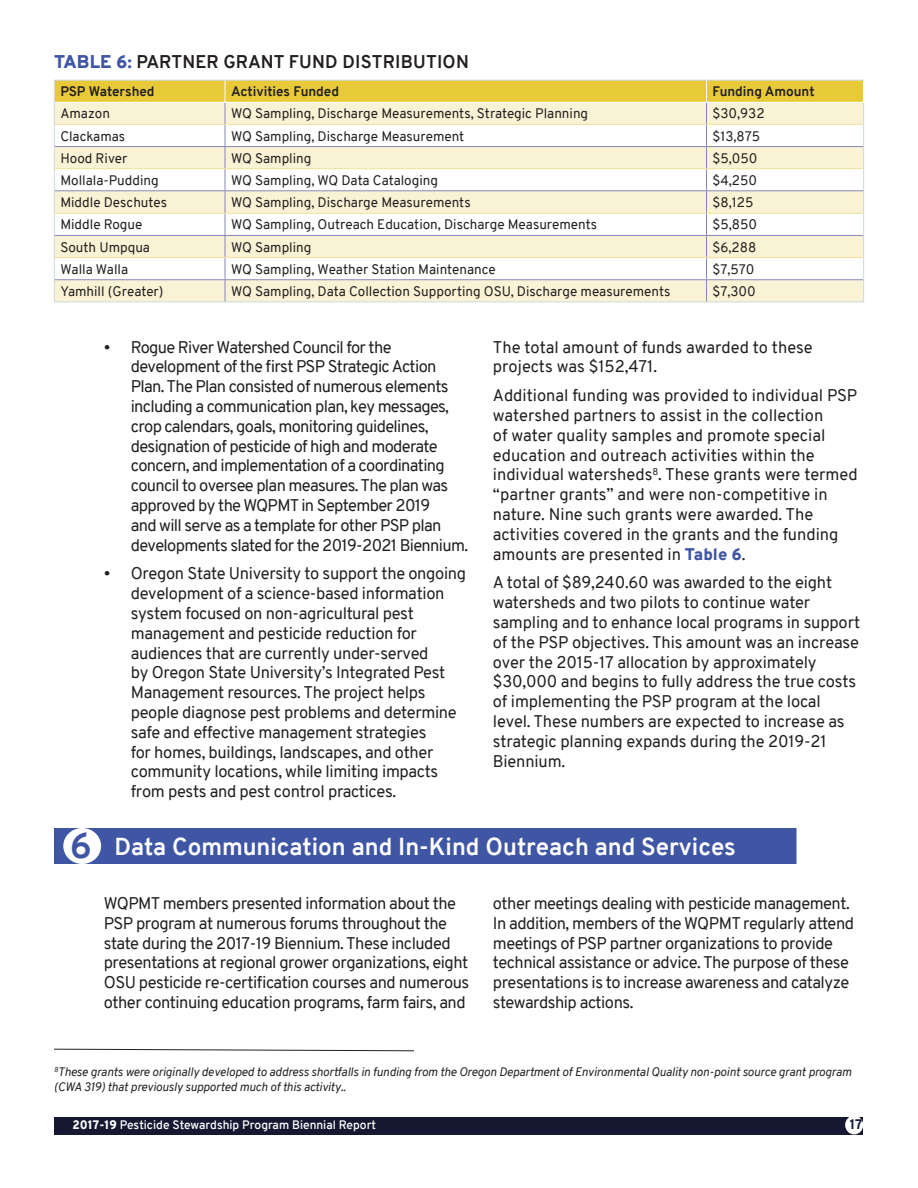
<style>
.page{position:relative;width:918px;height:1188px;background:#fff}
.page>*{position:absolute;margin:0;border:0;box-sizing:border-box;transform-origin:0 0}
.t1{font:700 24px "Overpass";color:#fff}
.t2{font:700 18px "Overpass";letter-spacing:.01em;color:#231f20}
.t3{font:16.5px/19.8px "Overpass";letter-spacing:-.02em;color:#231f20}
.t4{font:16.5px/19.8px "Overpass";letter-spacing:-.04em;color:#231f20}
.t5{font:16.5px/19.8px "Overpass";color:#231f20}
.t6{font:13.5px "Overpass";color:#231f20}
.t7{font:700 13.5px "Overpass";color:#231f20}
.t8{font:800 13.5px "Overpass";color:#161832}
.t9{font:italic 12px/14.4px "Overpass";letter-spacing:-.01em;color:#231f20}
.t10{font:600 12px "Overpass";color:#fff}
.s1{font-weight:900;color:#3f56a5}
.s2{font-size:36px;color:#3f56a5}
.s3{font-weight:900}
</style>
<div class="page">
<svg style="left:54px;top:1048px;width:360px;height:4px"></svg>
<div style="left:55px;top:1117px;width:808px;height:18px;background:#161832"></div>
<div style="left:846px;top:1116px;width:16px;height:18px;background:#fff;border-radius:50%"></div>
<div style="left:845px;top:1116px;width:18px;height:18px;border:2px solid #fff;border-radius:50%"></div>
<hr style="left:54px;top:301px;width:171px;height:1px;background:#ccdada">
<hr style="left:225px;top:301px;width:481px;height:1px;background:#ccdada">
<hr style="left:706px;top:301px;width:158px;height:1px;background:#ccdada">
<svg style="left:54px;top:80px;width:810px;height:221px"></svg>
<hr style="left:55px;top:102px;width:170px;height:1px;background:#fff">
<hr style="left:225px;top:102px;width:481px;height:1px;background:#fff">
<hr style="left:706px;top:102px;width:158px;height:1px;background:#fff">
<div style="left:55px;top:829px;width:741px;height:34px;background:#3f56a5"></div>
<div style="left:54px;top:828px;width:742px;height:36px;border:2px solid #3f56a5"></div>
<div style="left:64px;top:829px;width:36px;height:34px;background:#fff;border-radius:50%"></div>
<div style="left:63px;top:828px;width:38px;height:36px;border:2px solid #fff;border-radius:50%"></div>
<p class="t2" style="left:54px;top:48px;width:416px"><span class="s1">TABLE 6:</span> PARTNER GRANT FUND DISTRIBUTION</p>
<p class="t7" style="left:60px;top:82px;width:96px">PSP Watershed</p>
<p class="t7" style="left:231px;top:82px;width:110px">Activities Funded</p>
<p class="t7" style="left:713px;top:82px;width:104px">Funding Amount</p>
<p class="t6" style="left:60px;top:104px;width:51px">Amazon</p>
<p class="t6" style="left:231px;top:104px;width:359px">WQ Sampling, Discharge Measurements, Strategic Planning</p>
<p class="t6" style="left:713px;top:104px;width:54px">$30,932</p>
<p class="t6" style="left:60px;top:126px;width:66px">Clackamas</p>
<p class="t6" style="left:231px;top:126px;width:235px">WQ Sampling, Discharge Measurement</p>
<p class="t6" style="left:713px;top:126px;width:49px">$13,875</p>
<p class="t6" style="left:60px;top:148px;width:69px">Hood River</p>
<p class="t6" style="left:231px;top:148px;width:82px">WQ Sampling</p>
<p class="t6" style="left:713px;top:148px;width:46px">$5,050</p>
<p class="t6" style="left:60px;top:170px;width:100px">Mollala-Pudding</p>
<p class="t6" style="left:231px;top:170px;width:209px">WQ Sampling, WQ Data Cataloging</p>
<p class="t6" style="left:713px;top:170px;width:46px">$4,250</p>
<p class="t6" style="left:60px;top:193px;width:108px">Middle Deschutes</p>
<p class="t6" style="left:231px;top:193px;width:241px">WQ Sampling, Discharge Measurements</p>
<p class="t6" style="left:713px;top:193px;width:42px">$8,125</p>
<p class="t6" style="left:60px;top:215px;width:84px">Middle Rogue</p>
<p class="t6" style="left:231px;top:215px;width:368px">WQ Sampling, Outreach Education, Discharge Measurements</p>
<p class="t6" style="left:713px;top:215px;width:46px">$5,850</p>
<p class="t6" style="left:60px;top:237px;width:91px">South Umpqua</p>
<p class="t6" style="left:231px;top:237px;width:82px">WQ Sampling</p>
<p class="t6" style="left:713px;top:237px;width:45px">$6,288</p>
<p class="t6" style="left:60px;top:259px;width:69px">Walla Walla</p>
<p class="t6" style="left:231px;top:259px;width:266px">WQ Sampling, Weather Station Maintenance</p>
<p class="t6" style="left:713px;top:259px;width:43px">$7,570</p>
<p class="t6" style="left:60px;top:282px;width:105px">Yamhill (Greater)</p>
<p class="t6" style="left:231px;top:282px;width:441px">WQ Sampling, Data Collection Supporting OSU, Discharge measurements</p>
<p class="t6" style="left:713px;top:282px;width:45px">$7,300</p>
<p class="t4" style="left:131px;top:337px;width:339px;text-indent:-27px">• Rogue River Watershed Council for the development of the first PSP Strategic Action Plan. The Plan consisted of numerous elements including a communication plan, key messages, crop calendars, goals, monitoring guidelines, designation of pesticide of high and moderate concern, and implementation of a coordinating council to oversee plan measures. The plan was approved by the WQPMT in September 2019<br>and will serve as a template for other PSP plan developments slated for the 2019-2021 Biennium.</p>
<p class="t3" style="left:131px;top:564px;width:337px;text-indent:-27px">• Oregon State University to support the ongoing development of a science-based information system focused on non-agricultural pest management and pesticide reduction for audiences that are currently under-served<br>by Oregon State University’s Integrated Pest Management resources. The project helps people diagnose pest problems and determine safe and effective management strategies<br>for homes, buildings, landscapes, and other community locations, while limiting impacts from pests and pest control practices.</p>
<p class="t5" style="left:493px;top:337px;width:321px">The total amount of funds awarded to these projects was $152,471.</p>
<p class="t5" style="left:493px;top:386px;width:366px">Additional funding was provided to individual PSP watershed partners to assist in the collection<br>of water quality samples and promote special education and outreach activities within the individual watersheds<sup>8</sup>. These grants were termed “partner grants” and were non-competitive in nature. Nine such grants were awarded. The activities covered in the grants and the funding amounts are presented in <span class="s1">Table 6</span>.</p>
<p class="t3" style="left:493px;top:573px;width:369px">A total of $89,240.60 was awarded to the eight watersheds and two pilots to continue water sampling and to enhance local programs in support of the PSP objectives. This amount was an increase over the 2015-17 allocation by approximately $30,000 and begins to fully address the true costs of implementing the PSP program at the local level. These numbers are expected to increase as strategic planning expands during the 2019-21<br>Biennium.</p>
<h1 class="t1" style="left:70px;top:830px;width:668px"><span class="s2">6</span> Data Communication and In-Kind Outreach and Services</h1>
<p class="t3" style="left:104px;top:894px;width:367px">WQPMT members presented information about the PSP program at numerous forums throughout the state during the 2017-19 Biennium. These included presentations at regional grower organizations, eight OSU pesticide re-certification courses and numerous other continuing education programs, farm fairs, and</p>
<p class="t3" style="left:493px;top:894px;width:363px">other meetings dealing with pesticide management.<br>In addition, members of the WQPMT regularly attend meetings of PSP partner organizations to provide technical assistance or advice. The purpose of these presentations is to increase awareness and catalyze stewardship actions.</p>
<p class="t9" style="left:54px;top:1065px;width:799px"><sup>8</sup>These grants were originally developed to address shortfalls in funding from the Oregon Department of Environmental Quality non-point source grant program (CWA 319) that previously supported much of this activity..</p>
<p class="t10" style="left:73px;top:1117px;width:305px"><span class="s3">2017-19</span> Pesticide Stewardship Program Biennial Report</p>
<p class="t8" style="left:850px;top:1114px;width:14px">17</p>
</div>
